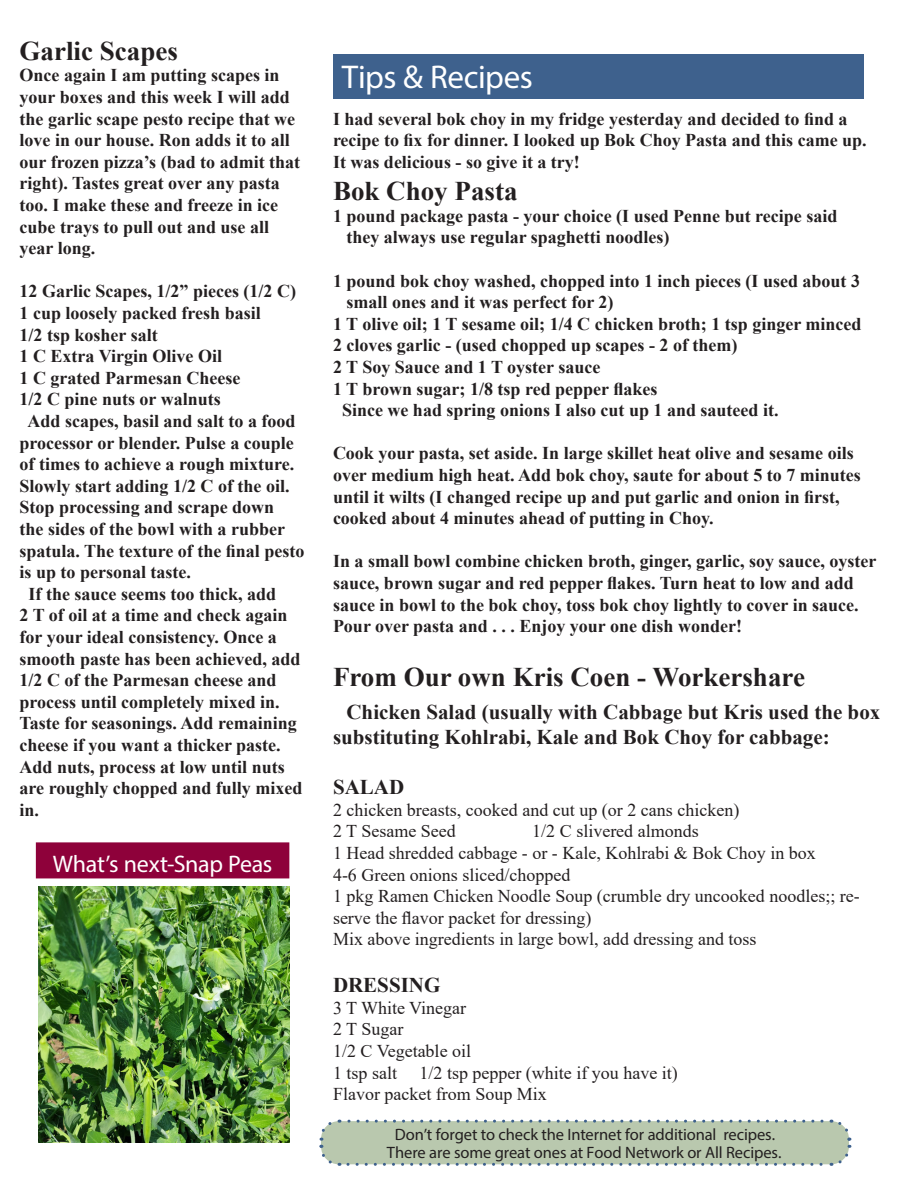
<style>
.page{position:relative;width:918px;height:1188px;background:#fff}
.page>*{position:absolute;margin:0;border:0;box-sizing:border-box;transform-origin:0 0}
.t1{font:33px "Myriad Pro";letter-spacing:-.015em;color:#fff}
.t2{font:700 27px "Times New Roman";color:#231f20}
.t3{font:24px "Myriad Pro";letter-spacing:-.015em;color:#fff}
.t4{font:700 21px/25.2px "Times New Roman";color:#231f20}
.t5{font:700 18px/21.6px "Times New Roman";color:#231f20}
.t6{font:18px/21.6px "Times New Roman";color:#231f20}
.t7{font:16.5px/18px "Myriad Pro";letter-spacing:-.005em;color:#231f20;text-align:center}
</style>
<div class="page">
<div style="left:37px;top:843px;width:252px;height:35px;background:#8e013a"></div>
<div style="left:36px;top:842px;width:253px;height:36px;border:2px solid #8e013a"></div>
<img style="left:38px;top:886px;width:251px;height:257px">
<div style="left:333px;top:54px;width:531px;height:45px;background:#3e618d"></div>
<svg style="left:319px;top:1119px;width:533px;height:47px;background:#bac8b3"></svg>
<p class="t2" style="left:20px;top:31px;width:160px">Garlic Scapes</p>
<p class="t5" style="left:20px;top:64px;width:282px">Once again I am putting scapes in your boxes and this week I will add the garlic scape pesto recipe that we love in our house. Ron adds it to all our frozen pizza’s (bad to admit that right). Tastes great over any pasta too. I make these and freeze in ice cube trays to pull out and use all year long.</p>
<p class="t5" style="left:20px;top:280px;width:278px">12 Garlic Scapes, 1/2” pieces (1/2 C)</p>
<p class="t5" style="left:20px;top:302px;width:243px">1 cup loosely packed fresh basil</p>
<p class="t5" style="left:20px;top:323px;width:140px">1/2 tsp kosher salt</p>
<p class="t5" style="left:20px;top:345px;width:204px">1 C Extra Virgin Olive Oil</p>
<p class="t5" style="left:20px;top:366px;width:222px">1 C grated Parmesan Cheese</p>
<p class="t5" style="left:20px;top:388px;width:203px">1/2 C pine nuts or walnuts</p>
<p class="t5" style="left:20px;top:410px;width:286px;text-indent:8px">Add scapes, basil and salt to a food processor or blender. Pulse a couple of times to achieve a rough mixture.<br>Slowly start adding 1/2 C of the oil.<br>Stop processing and scrape down<br>the sides of the bowl with a rubber spatula. The texture of the final pesto is up to personal taste.</p>
<p class="t5" style="left:20px;top:582px;width:284px;text-indent:9px">If the sauce seems too thick, add<br>2 T of oil at a time and check again for your ideal consistency. Once a smooth paste has been achieved, add<br>1/2 C of the Parmesan cheese and process until completely mixed in.<br>Taste for seasonings. Add remaining cheese if you want a thicker paste.<br>Add nuts, process at low until nuts are roughly chopped and fully mixed in.</p>
<p class="t3" style="left:53px;top:849px;width:221px">What’s next-Snap Peas</p>
<p class="t1" style="left:342px;top:57px;width:193px">Tips &amp; Recipes</p>
<p class="t5" style="left:333px;top:107px;width:535px">I had several bok choy in my fridge yesterday and decided to find a recipe to fix for dinner. I looked up Bok Choy Pasta and this came up.<br>It was delicious - so give it a try!</p>
<p class="t2" style="left:333px;top:172px;width:186px">Bok Choy Pasta</p>
<p class="t5" style="left:333px;top:204px;width:506px">1 pound package pasta - your choice (I used Penne but recipe said</p>
<p class="t5" style="left:346px;top:226px;width:324px">they always use regular spaghetti noodles)</p>
<p class="t5" style="left:333px;top:269px;width:529px">1 pound bok choy washed, chopped into 1 inch pieces (I used about 3</p>
<p class="t5" style="left:346px;top:291px;width:269px">small ones and it was perfect for 2)</p>
<p class="t5" style="left:333px;top:312px;width:530px">1 T olive oil; 1 T sesame oil; 1/4 C chicken broth; 1 tsp ginger minced</p>
<p class="t5" style="left:333px;top:334px;width:406px">2 cloves garlic - (used chopped up scapes - 2 of them)</p>
<p class="t5" style="left:333px;top:356px;width:269px">2 T Soy Sauce and 1 T oyster sauce</p>
<p class="t5" style="left:333px;top:377px;width:326px">1 T brown sugar; 1/8 tsp red pepper flakes</p>
<p class="t5" style="left:342px;top:399px;width:438px">Since we had spring onions I also cut up 1 and sauteed it.</p>
<p class="t5" style="left:333px;top:442px;width:529px">Cook your pasta, set aside. In large skillet heat olive and sesame oils over medium high heat. Add bok choy, saute for about 5 to 7 minutes until it wilts (I changed recipe up and put garlic and onion in first, cooked about 4 minutes ahead of putting in Choy.</p>
<p class="t5" style="left:333px;top:550px;width:545px">In a small bowl combine chicken broth, ginger, garlic, soy sauce, oyster sauce, brown sugar and red pepper flakes. Turn heat to low and add sauce in bowl to the bok choy, toss bok choy lightly to cover in sauce.<br>Pour over pasta and . . . Enjoy your one dish wonder!</p>
<p class="t2" style="left:333px;top:658px;width:473px">From Our own Kris Coen - Workershare</p>
<p class="t4" style="left:333px;top:698px;width:549px;text-indent:14px">Chicken Salad (usually with Cabbage but Kris used the box substituting Kohlrabi, Kale and Bok Choy for cabbage:</p>
<p class="t4" style="left:333px;top:774px;width:73px">SALAD</p>
<p class="t6" style="left:333px;top:798px;width:408px">2 chicken breasts, cooked and cut up (or 2 cans chicken)</p>
<p class="t6" style="left:333px;top:820px;width:124px">2 T Sesame Seed</p>
<p class="t6" style="left:532px;top:820px;width:168px">1/2 C slivered almonds</p>
<p class="t6" style="left:333px;top:842px;width:484px">1 Head shredded cabbage - or - Kale, Kohlrabi &amp; Bok Choy in box</p>
<p class="t6" style="left:333px;top:863px;width:239px">4-6 Green onions sliced/chopped</p>
<p class="t6" style="left:333px;top:885px;width:528px">1 pkg Ramen Chicken Noodle Soup (crumble dry uncooked noodles;; re&shy;serve the flavor packet for dressing)</p>
<p class="t6" style="left:333px;top:928px;width:425px">Mix above ingredients in large bowl, add dressing and toss</p>
<p class="t4" style="left:333px;top:972px;width:109px">DRESSING</p>
<p class="t6" style="left:333px;top:996px;width:135px">3 T White Vinegar</p>
<p class="t6" style="left:333px;top:1018px;width:72px">2 T Sugar</p>
<p class="t6" style="left:333px;top:1040px;width:140px">1/2 C Vegetable oil</p>
<p class="t6" style="left:333px;top:1061px;width:346px">1 tsp salt 1/2 tsp pepper (white if you have it)</p>
<p class="t6" style="left:333px;top:1083px;width:215px">Flavor packet from Soup Mix</p>
<p class="t7" style="left:387px;top:1125px;width:396px">Don’t forget to check the Internet for additional recipes.<br>There are some great ones at Food Network or All Recipes.</p>
</div>
